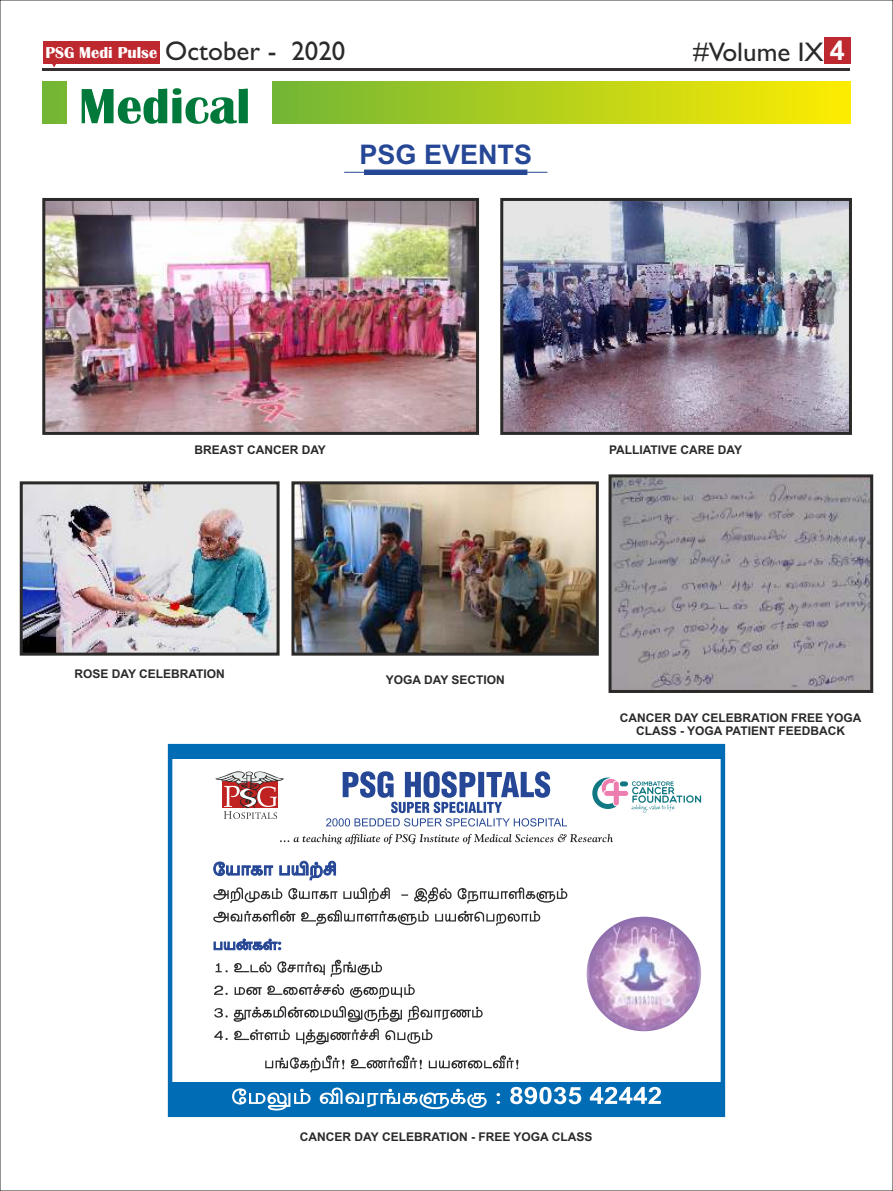
<style>
.page{position:relative;width:893px;height:1191px;background:#fff}
.page>*{position:absolute;margin:0;border:0;box-sizing:border-box;transform-origin:0 0}
.t1{font:700 51.3px "Britannic";color:#00793a}
.t2{font:27px "Gill Sans";color:#2b2a29}
.t3{font:700 27px "Arial";color:#264796}
.t4{font:700 16.35px "Britannic";color:#fefefe}
.t5{font:700 12px/13.4px "Arial";color:#2b2a29;text-align:center}
.s1{font-family:"Gill Sans";font-weight:400;font-size:27px;color:#2b2a29}
.s2{font-family:"Arial";font-weight:700;color:#fefefe}
</style>
<div class="page">
<hr style="left:43px;top:68px;width:807px;height:3px;background:#34302f">
<div style="left:824px;top:37px;width:26px;height:26px;background:#be282f"></div>
<div style="left:43px;top:41px;width:117px;height:22px;background:#be282f"></div>
<svg style="left:52px;top:63px;width:5px;height:4px"></svg>
<div style="left:272px;top:81px;width:578px;height:42px;background:linear-gradient(to right,#72b635,#feec01)"></div>
<div style="left:43px;top:81px;width:24px;height:42px;background:#75b734"></div>
<img style="left:46px;top:202px;width:429px;height:229px">
<img style="left:504px;top:202px;width:344px;height:229px">
<div style="left:42px;top:198px;width:437px;height:237px;border:3px solid #2b2a29"></div>
<div style="left:500px;top:198px;width:352px;height:237px;border:3px solid #2b2a29"></div>
<img style="left:24px;top:485px;width:252px;height:166px">
<img style="left:295px;top:485px;width:300px;height:166px">
<div style="left:291px;top:481px;width:308px;height:174px;border:3px solid #2b2a29"></div>
<div style="left:20px;top:481px;width:260px;height:174px;border:3px solid #2b2a29"></div>
<img style="left:612px;top:478px;width:257px;height:211px">
<div style="left:608px;top:474px;width:265px;height:219px;border:3px solid #2b2a29"></div>
<hr style="left:344px;top:172px;width:203px;height:1px;background:#264796">
<svg style="left:364px;top:169px;width:164px;height:6px"></svg>
<div style="left:168px;top:744px;width:557px;height:373px;border:4px solid #006cb5"></div>
<div style="left:170px;top:1082px;width:553px;height:32px;background:#006cb5"></div>
<div style="left:170px;top:746px;width:553px;height:13px;background:#006cb5"></div>
<img style="left:587px;top:916px;width:114px;height:115px;border-radius:50%">
<svg style="left:213px;top:861px;width:354px;height:211px"></svg>
<svg style="left:592px;top:777px;width:109px;height:35px"></svg>
<svg style="left:215px;top:771px;width:69px;height:48px"></svg>
<svg style="left:280px;top:834px;width:333px;height:10px"></svg>
<svg style="left:326px;top:771px;width:241px;height:55px"></svg>
<svg style="left:232px;top:1086px;width:429px;height:24px"></svg>
<h3 class="t4" style="left:45px;top:47px;width:301px">PSG Medi Pulse <span class="s1">October - 2020</span></h3>
<h2 class="t2" style="left:693px;top:43px;width:153px">#Volume IX <span class="s2">4</span></h2>
<h1 class="t1" style="left:79px;top:88px;width:173px">Medical</h1>
<h2 class="t3" style="left:359px;top:144px;width:174px">PSG EVENTS</h2>
<p class="t5" style="left:194px;top:444px;width:133px">BREAST CANCER DAY</p>
<p class="t5" style="left:74px;top:668px;width:152px">ROSE DAY CELEBRATION</p>
<p class="t5" style="left:386px;top:674px;width:120px">YOGA DAY SECTION</p>
<p class="t5" style="left:609px;top:444px;width:135px">PALLIATIVE CARE DAY</p>
<p class="t5" style="left:620px;top:712px;width:243px">CANCER DAY CELEBRATION FREE YOGA<br>CLASS - YOGA PATIENT FEEDBACK</p>
<p class="t5" style="left:300px;top:1130px;width:294px">CANCER DAY CELEBRATION - FREE YOGA CLASS</p>
</div>
